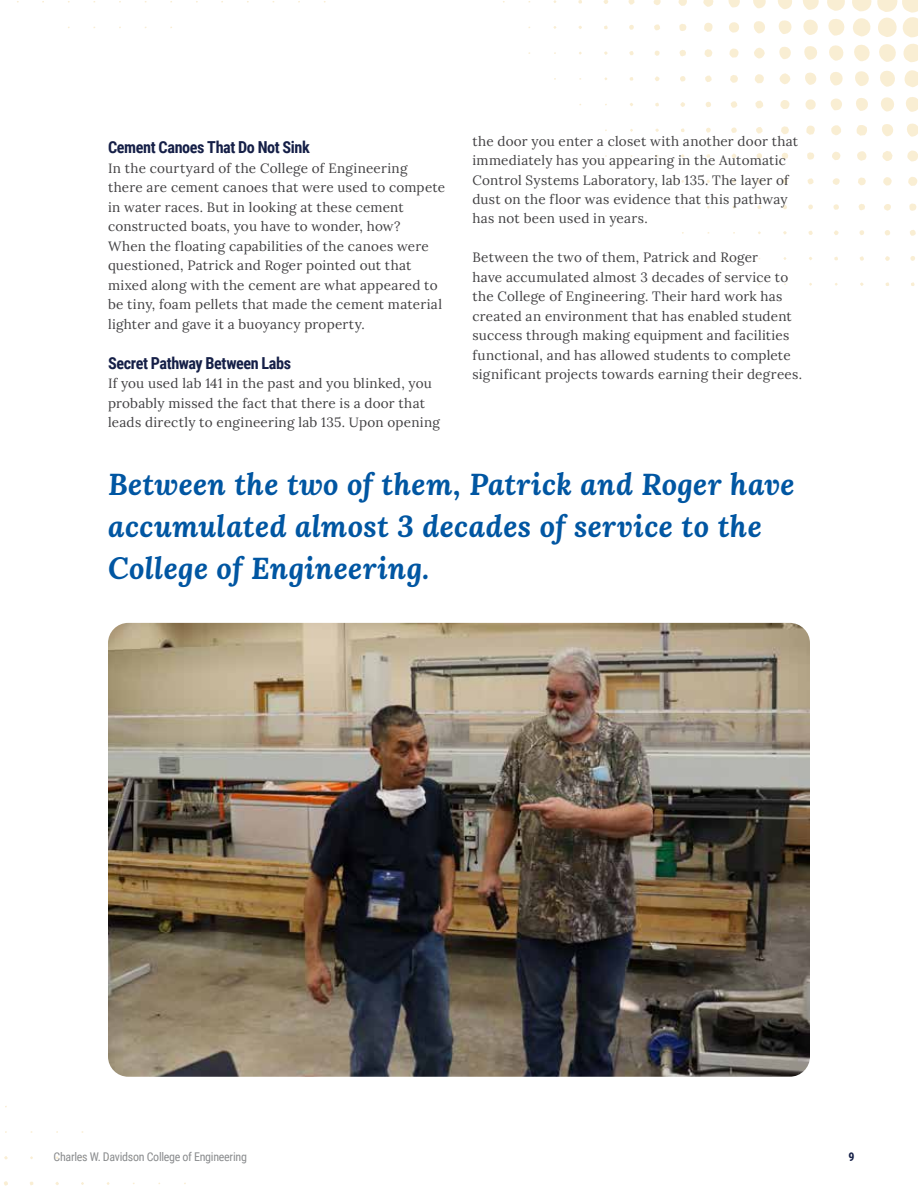
<style>
.page{position:relative;width:918px;height:1188px;background:#fff}
.page>*{position:absolute;margin:0;border:0;box-sizing:border-box;transform-origin:0 0}
.t1{font:italic 700 30px/42px "Lora";letter-spacing:.01em;color:#0056a2}
.t2{font:700 16.5px "Roboto Condensed";letter-spacing:-.025em;color:#151f47}
.t3{font:13.5px/19.5px "Lora";letter-spacing:.015em;color:#414042}
.t4{font:12px "Roboto Condensed";letter-spacing:-.02em;color:#8a8c8e}
.t5{font:700 12px "Roboto Condensed";color:#151f47}
</style>
<div class="page">
<svg style="left:17px;top:0;width:901px;height:286px"></svg>
<img style="left:108px;top:623px;width:702px;height:454px">
<p class="t2" style="left:108px;top:136px;width:203px">Cement Canoes That Do Not Sink</p>
<p class="t3" style="left:108px;top:157px;width:339px">In the courtyard of the College of Engineering there are cement canoes that were used to compete in water races. But in looking at these cement constructed boats, you have to wonder, how?<br>When the floating capabilities of the canoes were questioned, Patrick and Roger pointed out that mixed along with the cement are what appeared to be tiny, foam pellets that made the cement material lighter and gave it a buoyancy property.</p>
<p class="t2" style="left:108px;top:351px;width:185px">Secret Pathway Between Labs</p>
<p class="t3" style="left:108px;top:373px;width:334px">If you used lab 141 in the past and you blinked, you probably missed the fact that there is a door that leads directly to engineering lab 135. Upon opening</p>
<p class="t3" style="left:472px;top:130px;width:327px">the door you enter a closet with another door that immediately has you appearing in the Automatic Control Systems Laboratory, lab 135. The layer of dust on the floor was evidence that this pathway has not been used in years.</p>
<p class="t3" style="left:472px;top:247px;width:331px">Between the two of them, Patrick and Roger<br>have accumulated almost 3 decades of service to the College of Engineering. Their hard work has created an environment that has enabled student success through making equipment and facilities functional, and has allowed students to complete significant projects towards earning their degrees.</p>
<h1 class="t1" style="left:108px;top:462px;width:688px">Between the two of them, Patrick and Roger have accumulated almost 3 decades of service to the<br>College of Engineering.</h1>
<p class="t4" style="left:54px;top:1148px;width:195px">Charles W. Davidson College of Engineering</p>
<p class="t5" style="left:848px;top:1148px;width:8px">9</p>
</div>
